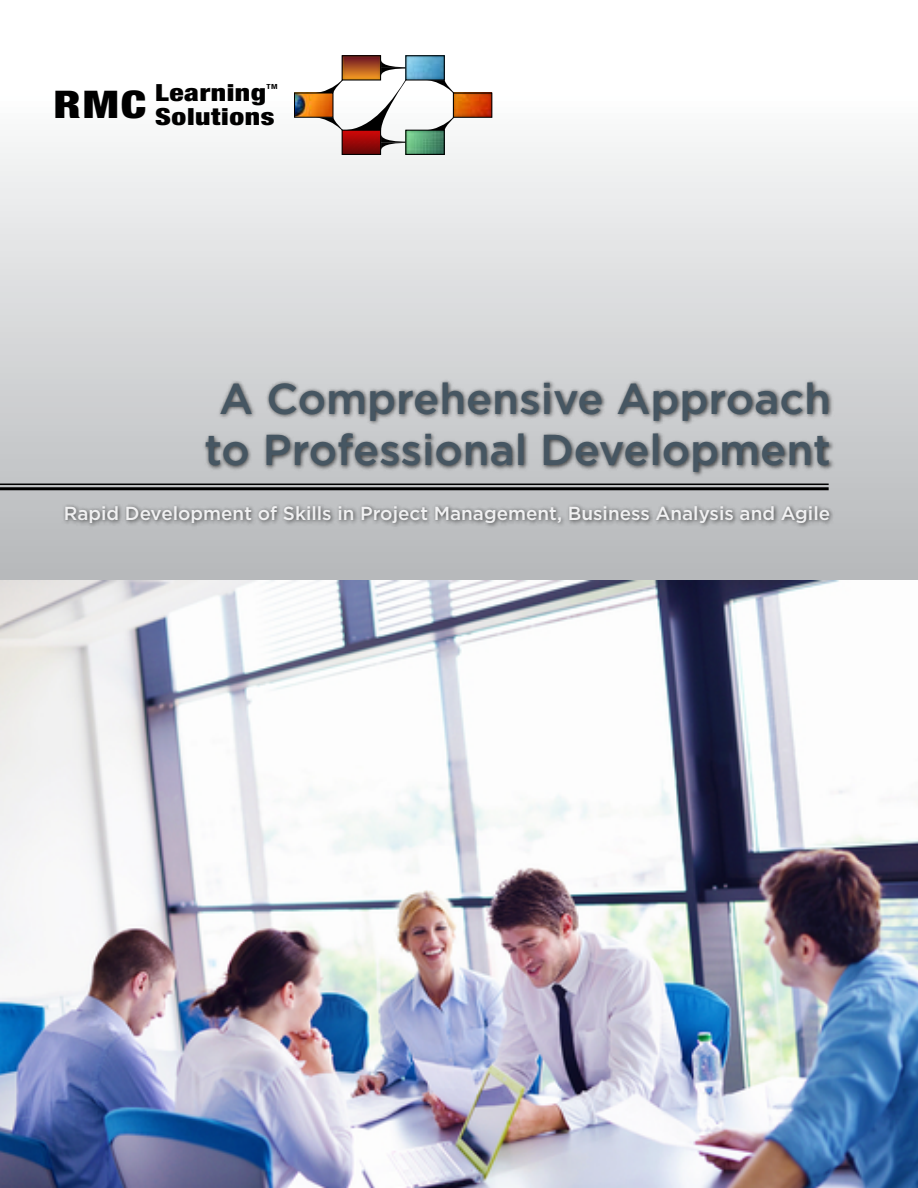
<style>
.page{position:relative;width:918px;height:1188px;background:#fff}
.page>*{position:absolute;margin:0;border:0;box-sizing:border-box;transform-origin:0 0}
.t1{font:500 43.2px/51.9px "Gotham";color:#465662;text-align:center}
.t2{font:900 condensed 23.7px/23.4px "Helvetica Neue LT Std";letter-spacing:.02em;color:#000;scale:1.25 1}
.t3{font:500 18.9px "Gotham";color:#f1f1f2}
.t4{font:700 condensed 7.05px "Helvetica Neue LT Std";color:#000;scale:1.25 1}
.s1{font-size:38.25px}
</style>
<div class="page">
<svg style="left:1px;top:55px;width:917px;height:525px"></svg>
<div style="left:7px;top:499px;width:831px;height:81px;background:#b9bbbd"></div>
<img style="left:35px;top:372px;width:816px;height:168px">
<hr style="left:1px;top:484px;width:828px;height:1px;background:#000">
<hr style="left:1px;top:487px;width:828px;height:3px;background:#000">
<img style="left:1px;top:580px;width:917px;height:608px">
<img style="left:407px;top:132px;width:36px;height:21px">
<img style="left:344px;top:151px;width:35px;height:2px">
<img style="left:296px;top:94px;width:18px;height:22px">
<img style="left:344px;top:57px;width:35px;height:3px">
<img style="left:407px;top:57px;width:36px;height:22px">
<img style="left:455px;top:95px;width:35px;height:21px">
<div style="left:453px;top:93px;width:39px;height:25px;border:1px solid #000"></div>
<div style="left:405px;top:55px;width:40px;height:26px;border:1px solid #000"></div>
<div style="left:405px;top:130px;width:40px;height:25px;border:1px solid #000"></div>
<div style="left:342px;top:55px;width:39px;height:26px;border:1px solid #000"></div>
<div style="left:342px;top:130px;width:39px;height:25px;border:1px solid #000"></div>
<div style="left:294px;top:92px;width:40px;height:26px;border:1px solid #000"></div>
<svg style="left:426px;top:117px;width:28px;height:13px"></svg>
<svg style="left:426px;top:80px;width:28px;height:13px"></svg>
<svg style="left:314px;top:60px;width:92px;height:91px"></svg>
<p class="t4" style="left:267px;top:82px;width:10px">TM</p>
<p class="t2" style="left:155px;top:81px;width:97px;text-indent:-102px"><span class="s1">RMC</span> Learning<br>Solutions</p>
<h1 class="t1" style="left:204px;top:372px;width:628px">A Comprehensive Approach to Professional Development</h1>
<p class="t3" style="left:64px;top:501px;width:768px">Rapid Development of Skills in Project Management, Business Analysis and Agile</p>
</div>
